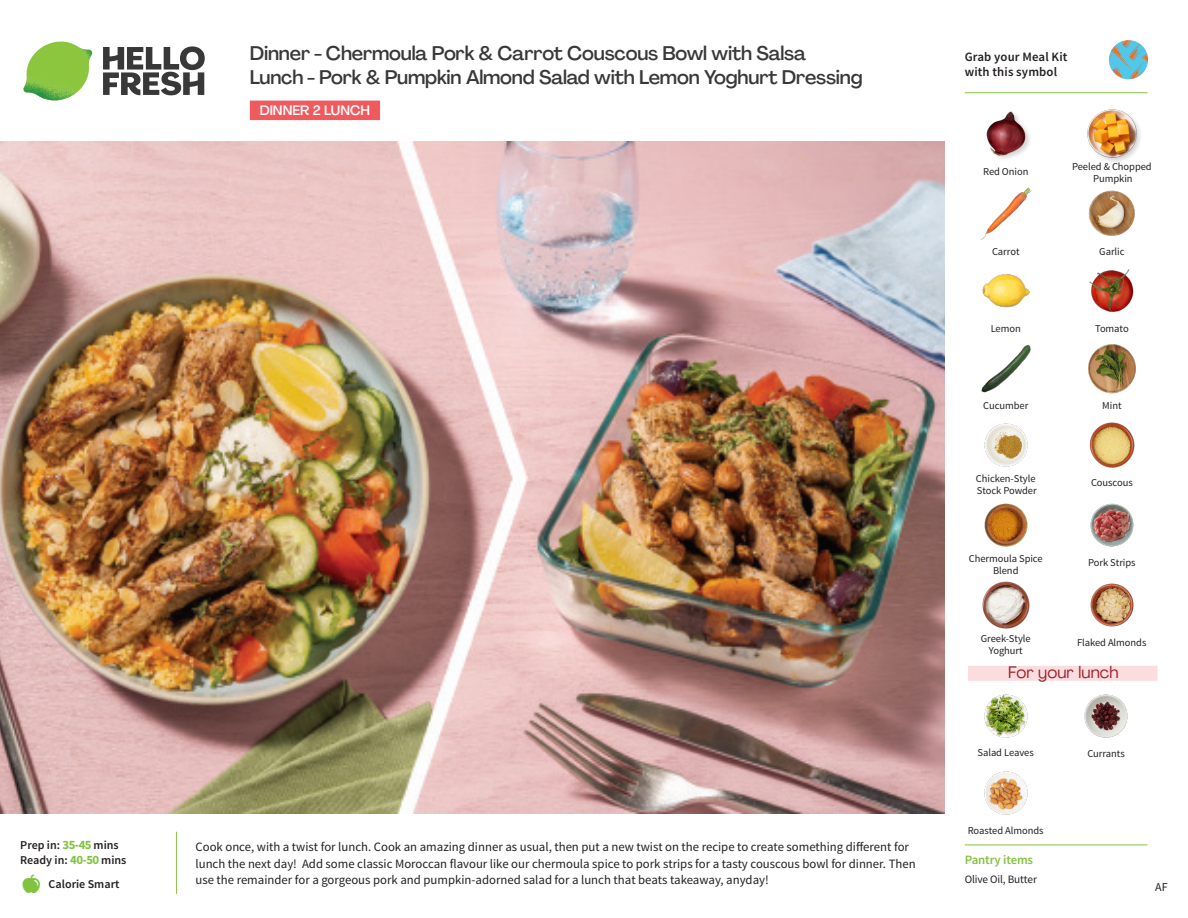
<style>
.page{position:relative;width:1188px;height:918px;background:#fff}
.page>*{position:absolute;margin:0;border:0;box-sizing:border-box;transform-origin:0 0}
._15_Titel_UK{font:500 19.5px "Agrandir";letter-spacing:-.01em;color:#383839}
._05_For_your_lunch{font:16.5px "Agrandir";letter-spacing:.005em;color:#9c2027}
.t1{font:500 13.5px "Agrandir";color:#fff}
.Step_6_Text_AU{font:12.75px/16.5px "Source Sans Pro";color:#231f20}
.t2{font:600 12.75px/15px "Source Sans Pro";letter-spacing:.01em;color:#231f20}
._04_Headers_Front{font:600 12.75px "Source Sans Pro";letter-spacing:-.01em;color:#81c340}
._04_Intro{font:600 12px "Source Sans Pro";color:#231f20}
.t3{font:12px "Source Sans Pro";color:#231f20}
._05_Pantry{font:11.25px "Source Sans Pro";letter-spacing:-.01em;color:#231f20}
._18_FRONT_ingredient{font:10.5px/12px "Source Sans Pro";letter-spacing:-.005em;color:#231f20;text-align:center}
.s1{font-weight:700;font-size:12.75px;color:#81c340}
</style>
<div class="page">
<svg style="left:103px;top:46px;width:102px;height:49px"></svg>
<img style="left:23px;top:42px;width:69px;height:59px">
<img style="left:0;top:142px;width:945px;height:672px">
<div style="left:968px;top:666px;width:189px;height:15px;background:#fbdcdf"></div>
<div style="left:250px;top:101px;width:130px;height:19px;background:#f05a5d"></div>
<img style="left:1089px;top:269px;width:45px;height:43px">
<img style="left:1088px;top:344px;width:48px;height:50px">
<img style="left:981px;top:345px;width:50px;height:48px">
<img style="left:984px;top:423px;width:44px;height:44px">
<img style="left:1090px;top:503px;width:44px;height:44px">
<img style="left:984px;top:503px;width:44px;height:44px">
<img style="left:1090px;top:583px;width:44px;height:44px">
<img style="left:982px;top:581px;width:48px;height:48px">
<img style="left:984px;top:694px;width:44px;height:44px">
<img style="left:982px;top:274px;width:48px;height:34px">
<img style="left:980px;top:187px;width:52px;height:53px">
<img style="left:1088px;top:190px;width:47px;height:46px">
<img style="left:986px;top:111px;width:44px;height:48px">
<div style="left:1086px;top:108px;width:57px;height:57px;background:#231f20;opacity:.2"></div>
<img style="left:1088px;top:109px;width:48px;height:49px">
<img style="left:1089px;top:422px;width:46px;height:46px">
<img style="left:984px;top:771px;width:44px;height:44px">
<img style="left:1084px;top:694px;width:44px;height:44px">
<hr style="left:965px;top:845px;width:183px;height:1px;background:#81c340">
<svg style="left:1091px;top:40px;width:58px;height:54px"></svg>
<hr style="left:965px;top:92px;width:183px;height:1px;background:#81c340">
<p class="_15_Titel_UK" style="left:250px;top:41px;width:558px">Dinner - Chermoula Pork &amp; Carrot Couscous Bowl with Salsa</p>
<p class="_15_Titel_UK" style="left:250px;top:65px;width:614px">Lunch - Pork &amp; Pumpkin Almond Salad with Lemon Yoghurt Dressing</p>
<p class="t1" style="left:260px;top:102px;width:112px">DINNER 2 LUNCH</p>
<p class="_04_Intro" style="left:20px;top:838px;width:100px">Prep in: <span class="s1">35-45</span> mins</p>
<p class="_04_Intro" style="left:20px;top:853px;width:108px">Ready in: <span class="s1">40-50</span> mins</p>
<p class="Step_6_Text_AU" style="left:195px;top:839px;width:722px">Cook once, with a twist for lunch. Cook an amazing dinner as usual, then put a new twist on the recipe to create something different for lunch the next day! Add some classic Moroccan flavour like our chermoula spice to pork strips for a tasty couscous bowl for dinner. Then</p>
<p class="_04_Intro" style="left:49px;top:876px;width:72px">Calorie Smart</p>
<p class="Step_6_Text_AU" style="left:195px;top:872px;width:575px">use the remainder for a gorgeous pork and pumpkin-adorned salad for a lunch that beats takeaway, anyday!</p>
<p class="t2" style="left:965px;top:50px;width:104px">Grab your Meal Kit with this symbol</p>
<p class="_18_FRONT_ingredient" style="left:983px;top:166px;width:47px">Red Onion</p>
<p class="_18_FRONT_ingredient" style="left:992px;top:246px;width:29px">Carrot</p>
<p class="_18_FRONT_ingredient" style="left:1072px;top:161px;width:81px">Peeled &amp; Chopped<br>Pumpkin</p>
<p class="_18_FRONT_ingredient" style="left:1099px;top:246px;width:27px">Garlic</p>
<p class="_18_FRONT_ingredient" style="left:991px;top:322px;width:32px">Lemon</p>
<p class="_18_FRONT_ingredient" style="left:1095px;top:322px;width:35px">Tomato</p>
<p class="_18_FRONT_ingredient" style="left:983px;top:400px;width:47px">Cucumber</p>
<p class="_18_FRONT_ingredient" style="left:1102px;top:400px;width:21px">Mint</p>
<p class="_18_FRONT_ingredient" style="left:976px;top:472px;width:62px;text-align:left">Chicken-Style<br>Stock Powder</p>
<p class="_18_FRONT_ingredient" style="left:1091px;top:477px;width:43px">Couscous</p>
<p class="_18_FRONT_ingredient" style="left:969px;top:552px;width:75px">Chermoula Spice<br>Blend</p>
<p class="_18_FRONT_ingredient" style="left:1088px;top:556px;width:49px">Pork Strips</p>
<p class="_18_FRONT_ingredient" style="left:981px;top:632px;width:51px">Greek-Style<br>Yoghurt</p>
<p class="_18_FRONT_ingredient" style="left:1077px;top:636px;width:71px">Flaked Almonds</p>
<p class="_05_For_your_lunch" style="left:1008px;top:662px;width:112px">For your lunch</p>
<p class="_18_FRONT_ingredient" style="left:978px;top:747px;width:58px">Salad Leaves</p>
<p class="_18_FRONT_ingredient" style="left:1087px;top:747px;width:39px">Currants</p>
<p class="_18_FRONT_ingredient" style="left:968px;top:825px;width:77px">Roasted Almonds</p>
<p class="_04_Headers_Front" style="left:965px;top:852px;width:70px">Pantry items</p>
<p class="_05_Pantry" style="left:965px;top:872px;width:74px">Olive Oil, Butter</p>
<p class="t3" style="left:1155px;top:879px;width:14px">AF</p>
</div>
